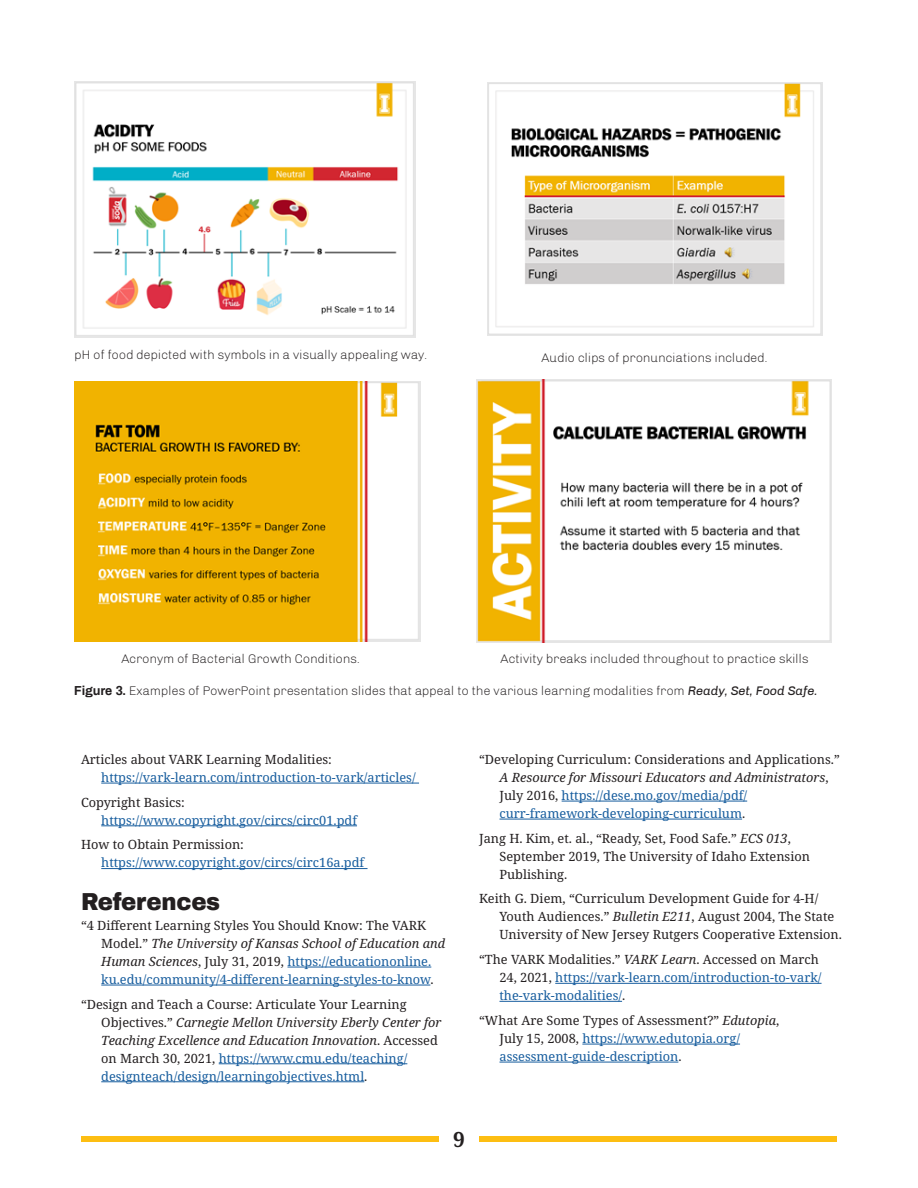
<style>
.page{position:relative;width:918px;height:1188px;background:#fff}
.page>*{position:absolute;margin:0;border:0;box-sizing:border-box;transform-origin:0 0}
.A_Level_Head{font:900 24px "Archivo";letter-spacing:-.01em;color:#231f20;scale:.95 1}
.t1{font:700 21px "Noto Serif";color:#231f20}
.Further_Reading{font:12.75px/18px "Noto Serif";color:#175d9e}
.Further_Reading-2{font:12.75px/18px "Noto Serif";color:#231f20}
.Caption_Figure{font:300 12.75px "Chivo";letter-spacing:-.01em;color:#231f20}
.s1{font-family:"Archivo";font-weight:700}
.s2{font-weight:400;font-style:italic}
.s3{color:#231f20}
.s4{font-style:italic;color:#231f20}
.s5{font-style:italic}
.s6{color:#175d9e}
</style>
<div class="page">
<div style="left:81px;top:1137px;width:358px;height:5px;background:#fdbe12"></div>
<div style="left:479px;top:1137px;width:358px;height:5px;background:#fdbe12"></div>
<hr style="left:101px;top:783px;width:318px;height:1px;background:#175d9e">
<hr style="left:101px;top:826px;width:256px;height:1px;background:#175d9e">
<hr style="left:101px;top:868px;width:267px;height:1px;background:#175d9e">
<hr style="left:287px;top:967px;width:144px;height:1px;background:#175d9e">
<hr style="left:101px;top:985px;width:329px;height:1px;background:#175d9e">
<hr style="left:219px;top:1063px;width:188px;height:1px;background:#175d9e">
<hr style="left:101px;top:1081px;width:263px;height:1px;background:#175d9e">
<hr style="left:562px;top:801px;width:185px;height:1px;background:#175d9e">
<hr style="left:500px;top:819px;width:242px;height:1px;background:#175d9e">
<hr style="left:555px;top:983px;width:267px;height:1px;background:#175d9e">
<hr style="left:500px;top:1001px;width:122px;height:1px;background:#175d9e">
<hr style="left:582px;top:1044px;width:158px;height:1px;background:#175d9e">
<hr style="left:500px;top:1062px;width:178px;height:1px;background:#175d9e">
<img style="left:75px;top:81px;width:341px;height:257px">
<img style="left:488px;top:83px;width:334px;height:253px">
<img style="left:75px;top:381px;width:346px;height:260px">
<img style="left:476px;top:380px;width:355px;height:263px">
<p class="Caption_Figure" style="left:75px;top:348px;width:355px">pH of food depicted with symbols in a visually appealing way.</p>
<p class="Caption_Figure" style="left:542px;top:350px;width:228px">Audio clips of pronunciations included.</p>
<p class="Caption_Figure" style="left:121px;top:652px;width:240px">Acronym of Bacterial Growth Conditions.</p>
<p class="Caption_Figure" style="left:501px;top:652px;width:310px">Activity breaks included throughout to practice skills</p>
<p class="Caption_Figure" style="left:74px;top:683px;width:745px"><span class="s1">Figure 3.</span> Examples of PowerPoint presentation slides that appeal to the various learning modalities from <span class="s2">Ready, Set, Food Safe.</span></p>
<p class="Further_Reading" style="left:101px;top:751px;width:316px;text-indent:-20px"><span class="s3">Articles about VARK Learning Modalities: </span>https://vark-learn.com/introduction-to-vark/articles/</p>
<p class="Further_Reading" style="left:101px;top:793px;width:257px;text-indent:-20px"><span class="s3">Copyright Basics: </span>https://www.copyright.gov/circs/circ01.pdf</p>
<p class="Further_Reading" style="left:101px;top:836px;width:264px;text-indent:-20px"><span class="s3">How to Obtain Permission: </span>https://www.copyright.gov/circs/circ16a.pdf</p>
<p class="A_Level_Head" style="left:81px;top:887px;width:148px">References</p>
<p class="Further_Reading" style="left:101px;top:917px;width:345px;text-indent:-20px"><span class="s3">“4 Different Learning Styles You Should Know: The VARK Model.”</span> <span class="s4">The University of Kansas School of Education and Human Sciences</span><span class="s3">, July 31, 2019,</span> https://educationonline. ku.edu/community/4-different-learning-styles-to-know<span class="s3">.</span></p>
<p class="Further_Reading-2" style="left:101px;top:995px;width:342px;text-indent:-20px">“Design and Teach a Course: Articulate Your Learning Objectives.” <span class="s5">Carnegie Mellon University Eberly Center for Teaching Excellence and Education Innovation</span>. Accessed on March 30, 2021, <span class="s6">https://www.cmu.edu/teaching/ designteach/design/learningobjectives.html</span>.</p>
<p class="Further_Reading" style="left:500px;top:751px;width:342px;text-indent:-20px"><span class="s3">“Developing Curriculum: Considerations and Applications.” </span><span class="s4">A Resource for Missouri Educators and Administrators</span><span class="s3">, July 2016,</span> https://dese.mo.gov/media/pdf/ curr-framework-developing-curriculum<span class="s3">.</span></p>
<p class="Further_Reading-2" style="left:500px;top:829px;width:312px;text-indent:-20px">Jang H. Kim, et. al., “Ready, Set, Food Safe.” <span class="s5">ECS 013</span>,<br>September 2019, The University of Idaho Extension<br>Publishing.</p>
<p class="Further_Reading-2" style="left:500px;top:890px;width:344px;text-indent:-20px">Keith G. Diem, “Curriculum Development Guide for 4-H/<br>Youth Audiences.” <span class="s5">Bulletin E211</span>, August 2004, The State<br>University of New Jersey Rutgers Cooperative Extension.</p>
<p class="Further_Reading" style="left:500px;top:951px;width:324px;text-indent:-20px"><span class="s3">“The VARK Modalities.”</span> <span class="s4">VARK Learn</span><span class="s3">. Accessed on March<br>24, 2021,</span> https://vark-learn.com/introduction-to-vark/ the-vark-modalities/<span class="s3">.</span></p>
<p class="Further_Reading" style="left:500px;top:1012px;width:281px;text-indent:-20px"><span class="s3">“What Are Some Types of Assessment?”</span> <span class="s4">Edutopia</span><span class="s3">,<br>July 15, 2008,</span> https://www.edutopia.org/ assessment-guide-description<span class="s3">.</span></p>
<h2 class="t1" style="left:453px;top:1124px;width:13px">9</h2>
</div>
